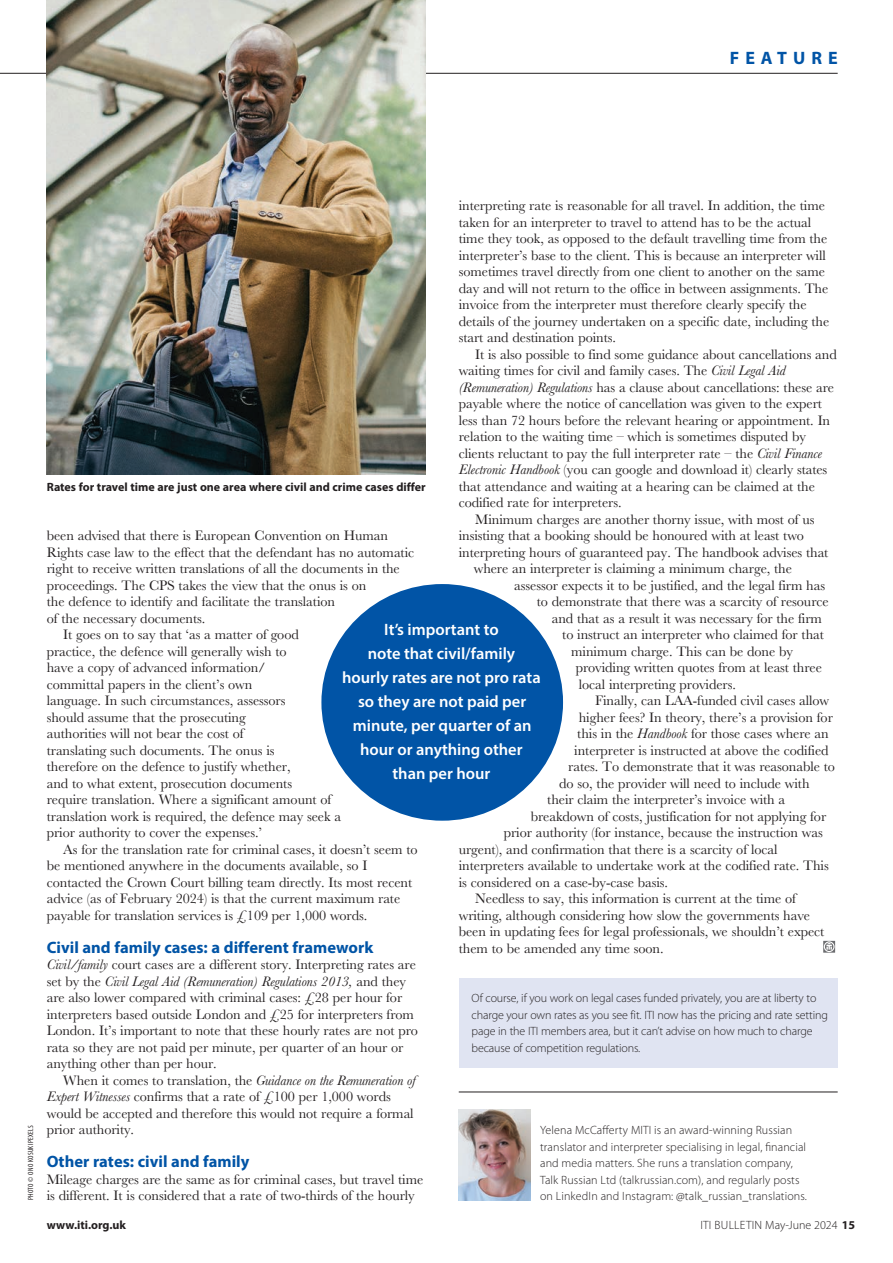
<style>
.page{position:relative;width:893px;height:1263px;background:#fff}
.page>*{position:absolute;margin:0;border:0;box-sizing:border-box;transform-origin:0 0}
.t1{font:700 18px "Myriad Pro";letter-spacing:.335em;color:#0154a6}
.t2{font:600 16.5px/24px "Myriad Pro";color:#fff;text-align:center}
.t3{font:700 16.5px "Myriad Pro";color:#0154a6}
.t4{font:14.25px/16.5px "Baskerville";letter-spacing:-.005em;color:#231f20}
.t5{font:300 12px/16.5px "Myriad Pro";letter-spacing:.01em;color:#231f20}
.t6{font:300 12px/16.5px "Myriad Pro";letter-spacing:-.01em;color:#231f20}
.t7{font:700 12px "Myriad Pro";color:#231f20}
.t8{font:condensed 7.5px "Myriad Pro";letter-spacing:.045em;color:#231f20}
.s1{font-style:italic}
.s2{font-weight:700}
</style>
<div class="page">
<hr style="left:0;top:73px;width:838px;height:1px;background:#231f20">
<div style="left:321px;top:584px;width:242px;height:237px;background:#0154a6;border-radius:50%"></div>
<hr style="left:459px;top:1092px;width:379px;height:1px;background:#231f20">
<img style="left:459px;top:1109px;width:71px;height:91px">
<div style="left:459px;top:978px;width:379px;height:90px;background:#e0e4f2"></div>
<svg style="left:823px;top:941px;width:12px;height:12px"></svg>
<img style="left:47px;top:0;width:379px;height:474px">
<p class="t1" style="left:730px;top:46px;width:109px">FEATURE</p>
<p class="t8" style="left:26px;top:1200px;width:77px;rotate:-90deg">PHOTO © ONO KOSUKIPEXELS</p>
<p class="t4" style="left:459px;top:197px;width:372px">interpreting rate is reasonable for all travel. In addition, the time taken for an interpreter to travel to attend has to be the actual time they took, as opposed to the default travelling time from the interpreter’s base to the client. This is because an interpreter will sometimes travel directly from one client to another on the same day and will not return to the office in between assignments. The invoice from the interpreter must therefore clearly specify the details of the journey undertaken on a specific date, including the start and destination points.</p>
<p class="t4" style="left:475px;top:346px;width:363px">It is also possible to find some guidance about cancellations and</p>
<p class="t4" style="left:459px;top:362px;width:329px">waiting times for civil and family cases. The <span class="s1">Civil Legal Aid</span></p>
<p class="t4" style="left:459px;top:379px;width:377px"><span class="s1">(Remuneration) Regulations</span> has a clause about cancellations: these are</p>
<p class="t4" style="left:459px;top:395px;width:365px">payable where the notice of cancellation was given to the expert</p>
<p class="t4" style="left:459px;top:412px;width:373px">less than 72 hours before the relevant hearing or appointment. In</p>
<p class="t4" style="left:459px;top:428px;width:349px">relation to the waiting time – which is sometimes disputed by</p>
<p class="t4" style="left:459px;top:445px;width:365px">clients reluctant to pay the full interpreter rate – the <span class="s1">Civil Finance</span></p>
<p class="t4" style="left:459px;top:461px;width:370px"><span class="s1">Electronic Handbook</span> (you can google and download it) clearly states</p>
<p class="t4" style="left:459px;top:478px;width:358px">that attendance and waiting at a hearing can be claimed at the</p>
<p class="t4" style="left:459px;top:494px;width:164px">codified rate for interpreters.</p>
<p class="t4" style="left:475px;top:511px;width:341px">Minimum charges are another thorny issue, with most of us</p>
<p class="t4" style="left:459px;top:527px;width:347px">insisting that a booking should be honoured with at least two</p>
<p class="t4" style="left:459px;top:544px;width:371px">interpreting hours of guaranteed pay. The handbook advises that</p>
<p class="t4" style="left:474px;top:560px;width:320px">where an interpreter is claiming a minimum charge, the</p>
<p class="t4" style="left:514px;top:577px;width:312px">assessor expects it to be justified, and the legal firm has</p>
<p class="t4" style="left:537px;top:593px;width:293px">to demonstrate that there was a scarcity of resource</p>
<p class="t4" style="left:552px;top:610px;width:272px">and that as a result it was necessary for the firm</p>
<p class="t4" style="left:562px;top:626px;width:263px">to instruct an interpreter who claimed for that</p>
<p class="t4" style="left:571px;top:643px;width:223px">minimum charge. This can be done by</p>
<p class="t4" style="left:576px;top:659px;width:248px">providing written quotes from at least three</p>
<p class="t4" style="left:579px;top:676px;width:159px">local interpreting providers.</p>
<p class="t4" style="left:595px;top:692px;width:235px">Finally, can LAA-funded civil cases allow</p>
<p class="t4" style="left:579px;top:709px;width:256px">higher fees? In theory, there’s a provision for</p>
<p class="t4" style="left:577px;top:725px;width:253px">this in the <span class="s1">Handbook</span> for those cases where an</p>
<p class="t4" style="left:574px;top:742px;width:256px">interpreter is instructed at above the codified</p>
<p class="t4" style="left:568px;top:759px;width:268px">rates. To demonstrate that it was reasonable to</p>
<p class="t4" style="left:559px;top:775px;width:252px">do so, the provider will need to include with</p>
<p class="t4" style="left:547px;top:792px;width:240px">their claim the interpreter’s invoice with a</p>
<p class="t4" style="left:531px;top:808px;width:297px">breakdown of costs, justification for not applying for</p>
<p class="t4" style="left:504px;top:825px;width:321px">prior authority (for instance, because the instruction was</p>
<p class="t4" style="left:459px;top:841px;width:320px">urgent), and confirmation that there is a scarcity of local</p>
<p class="t4" style="left:459px;top:858px;width:372px">interpreters available to undertake work at the codified rate. This</p>
<p class="t4" style="left:459px;top:874px;width:211px">is considered on a case-by-case basis.</p>
<p class="t4" style="left:475px;top:891px;width:322px">Needless to say, this information is current at the time of</p>
<p class="t4" style="left:459px;top:907px;width:353px">writing, although considering how slow the governments have</p>
<p class="t4" style="left:459px;top:924px;width:367px">been in updating fees for legal professionals, we shouldn’t expect</p>
<p class="t4" style="left:459px;top:940px;width:206px">them to be amended any time soon.</p>
<p class="t6" style="left:471px;top:990px;width:358px">Of course, if you work on legal cases funded privately, you are at liberty to charge your own rates as you see fit. ITI now has the pricing and rate setting page in the ITI members area, but it can’t advise on how much to charge because of competition regulations.</p>
<p class="t7" style="left:47px;top:479px;width:380px">Rates for travel time are just one area where civil and crime cases differ</p>
<p class="t4" style="left:47px;top:527px;width:343px">been advised that there is European Convention on Human</p>
<p class="t4" style="left:47px;top:544px;width:369px">Rights case law to the effect that the defendant has no automatic</p>
<p class="t4" style="left:47px;top:560px;width:355px">right to receive written translations of all the documents in the</p>
<p class="t4" style="left:47px;top:577px;width:321px">proceedings. The CPS takes the view that the onus is on</p>
<p class="t4" style="left:47px;top:593px;width:290px">the defence to identify and facilitate the translation</p>
<p class="t4" style="left:47px;top:610px;width:160px">of the necessary documents.</p>
<p class="t4" style="left:63px;top:626px;width:237px">It goes on to say that ‘as a matter of good</p>
<p class="t4" style="left:47px;top:643px;width:241px">practice, the defence will generally wish to</p>
<p class="t4" style="left:47px;top:659px;width:220px">have a copy of advanced information/</p>
<p class="t4" style="left:47px;top:676px;width:207px">committal papers in the client’s own</p>
<p class="t4" style="left:47px;top:692px;width:240px">language. In such circumstances, assessors</p>
<p class="t4" style="left:47px;top:709px;width:201px">should assume that the prosecuting</p>
<p class="t4" style="left:47px;top:725px;width:198px">authorities will not bear the cost of</p>
<p class="t4" style="left:47px;top:742px;width:229px">translating such documents. The onus is</p>
<p class="t4" style="left:47px;top:758px;width:245px">therefore on the defence to justify whether,</p>
<p class="t4" style="left:47px;top:775px;width:247px">and to what extent, prosecution documents</p>
<p class="t4" style="left:47px;top:791px;width:286px">require translation. Where a significant amount of</p>
<p class="t4" style="left:47px;top:808px;width:296px">translation work is required, the defence may seek a</p>
<p class="t4" style="left:47px;top:824px;width:217px">prior authority to cover the expenses.’</p>
<p class="t4" style="left:63px;top:841px;width:356px">As for the translation rate for criminal cases, it doesn’t seem to</p>
<p class="t4" style="left:47px;top:857px;width:322px">be mentioned anywhere in the documents available, so I</p>
<p class="t4" style="left:47px;top:874px;width:367px">contacted the Crown Court billing team directly. Its most recent</p>
<p class="t4" style="left:47px;top:890px;width:355px">advice (as of February 2024) is that the current maximum rate</p>
<p class="t4" style="left:47px;top:907px;width:322px">payable for translation services is £109 per 1,000 words.</p>
<p class="t3" style="left:47px;top:936px;width:328px">Civil and family cases: a different framework</p>
<p class="t4" style="left:47px;top:956px;width:373px"><span class="s1">Civil/family</span> court cases are a different story. Interpreting rates are set by the <span class="s1">Civil Legal Aid (Remuneration) Regulations 2013,</span> and they are also lower compared with criminal cases: £28 per hour for interpreters based outside London and £25 for interpreters from London. It’s important to note that these hourly rates are not pro rata so they are not paid per minute, per quarter of an hour or anything other than per hour.</p>
<p class="t4" style="left:47px;top:1072px;width:371px;text-indent:17px">When it comes to translation, the <span class="s1">Guidance on the Remuneration of Expert Witnesses</span> confirms that a rate of £100 per 1,000 words would be accepted and therefore this would not require a formal prior authority.</p>
<p class="t3" style="left:47px;top:1151px;width:204px">Other rates: civil and family</p>
<p class="t4" style="left:47px;top:1171px;width:378px">Mileage charges are the same as for criminal cases, but travel time is different. It is considered that a rate of two-thirds of the hourly</p>
<p class="t2" style="left:342px;top:617px;width:200px">It’s important to<br>note that civil/family<br>hourly rates are not pro rata so they are not paid per minute, per quarter of an hour or anything other than per hour</p>
<p class="t5" style="left:540px;top:1122px;width:268px">Yelena McCafferty MITI is an award-winning Russian translator and interpreter specialising in legal, financial and media matters. She runs a translation company, Talk Russian Ltd (talkrussian.com), and regularly posts</p>
<p class="t5" style="left:540px;top:1188px;width:268px">on LinkedIn and Instagram: @talk_russian_translations.</p>
<p class="t7" style="left:47px;top:1217px;width:81px">www.iti.org.uk</p>
<p class="t5" style="left:700px;top:1217px;width:156px">ITI BULLETIN May-June 2024 <span class="s2">15</span></p>
</div>
